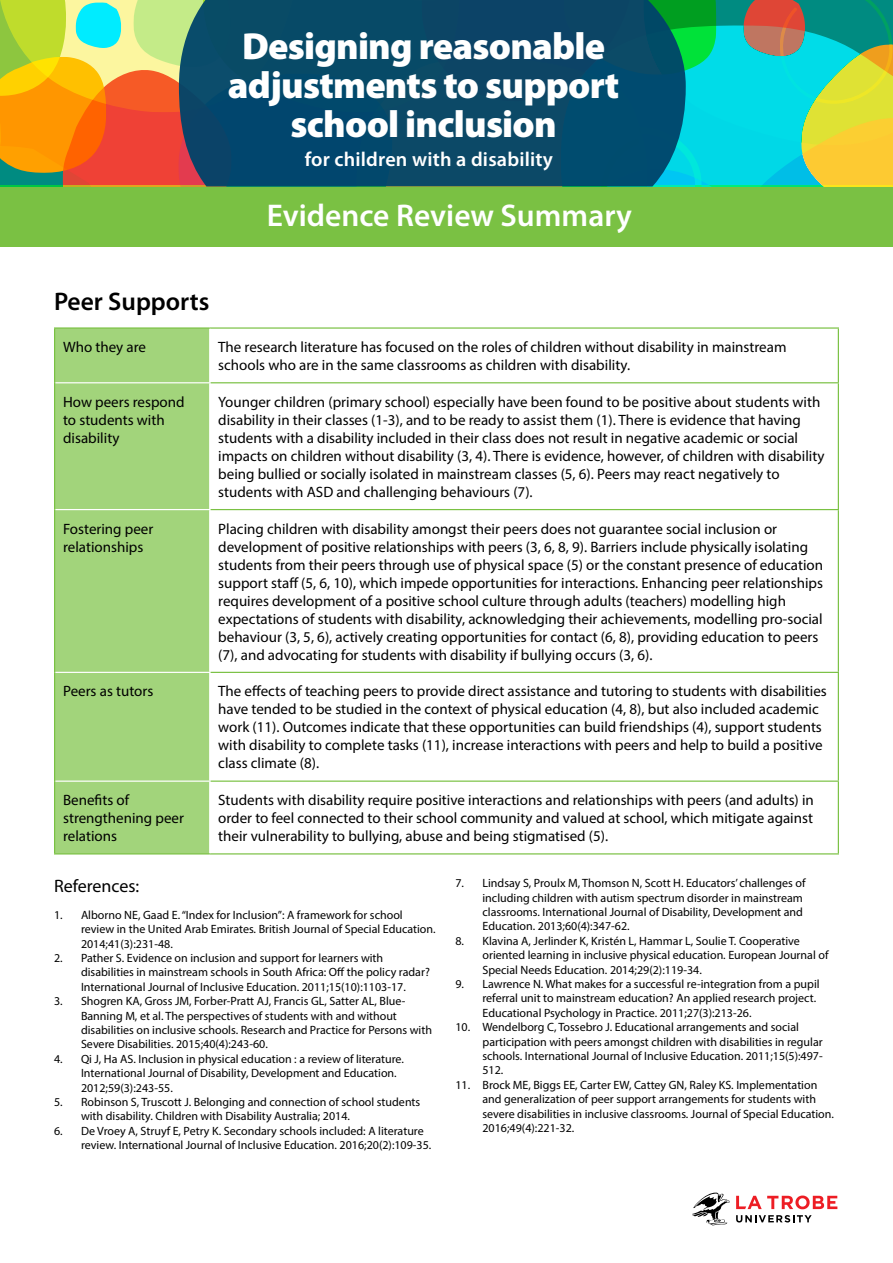
<style>
.page{position:relative;width:893px;height:1263px;background:#fff}
.page>*{position:absolute;margin:0;border:0;box-sizing:border-box;transform-origin:0 0}
.t1{font:900 37.8px/39.2px "Myriad Pro";letter-spacing:-.02em;color:#fff;text-align:center}
.t2{font:600 31.5px "Myriad Pro";color:#fff}
.t3{font:600 25.5px "Myriad Pro";color:#000}
.t4{font:600 20.25px "Myriad Pro";letter-spacing:.01em;color:#fff}
.t5{font:18px "Myriad Pro";color:#000}
.t6{font:15px/18px "Myriad Pro";color:#000}
.t7{font:12px/14.4px "Myriad Pro";color:#000}
</style>
<div class="page">
<div style="left:0;top:185px;width:893px;height:62px;background:#7ac143"></div>
<svg style="left:692px;top:1192px;width:37px;height:33px"></svg>
<svg style="left:736px;top:1215px;width:76px;height:7px"></svg>
<svg style="left:736px;top:1195px;width:101px;height:14px"></svg>
<div style="left:55px;top:329px;width:154px;height:524px;background:#a2d47b"></div>
<hr style="left:210px;top:327px;width:629px;height:2px;background:#7ac143">
<hr style="left:838px;top:329px;width:1px;height:53px;background:#7ac143">
<hr style="left:210px;top:382px;width:629px;height:1px;background:#7ac143">
<hr style="left:838px;top:383px;width:1px;height:126px;background:#7ac143">
<hr style="left:210px;top:509px;width:629px;height:1px;background:#7ac143">
<hr style="left:838px;top:510px;width:1px;height:162px;background:#7ac143">
<hr style="left:210px;top:672px;width:629px;height:1px;background:#7ac143">
<hr style="left:838px;top:673px;width:1px;height:107px;background:#7ac143">
<hr style="left:210px;top:780px;width:629px;height:2px;background:#7ac143">
<hr style="left:838px;top:782px;width:1px;height:71px;background:#7ac143">
<hr style="left:210px;top:853px;width:629px;height:1px;background:#7ac143">
<hr style="left:55px;top:382px;width:155px;height:1px;background:#fff">
<hr style="left:55px;top:509px;width:155px;height:1px;background:#fff">
<hr style="left:55px;top:672px;width:155px;height:1px;background:#fff">
<hr style="left:55px;top:780px;width:155px;height:2px;background:#fff">
<hr style="left:54px;top:327px;width:156px;height:2px;background:#7ac143">
<hr style="left:54px;top:329px;width:1px;height:54px;background:#7ac143">
<hr style="left:54px;top:383px;width:1px;height:127px;background:#7ac143">
<hr style="left:54px;top:510px;width:1px;height:162px;background:#7ac143">
<hr style="left:54px;top:672px;width:1px;height:109px;background:#7ac143">
<hr style="left:54px;top:781px;width:1px;height:72px;background:#7ac143">
<hr style="left:54px;top:853px;width:156px;height:1px;background:#7ac143">
<svg style="left:0;top:1px;width:893px;height:185px;background:#8eb36e"></svg>
<svg style="left:179px;top:0;width:507px;height:186px;background:#0a4c69"></svg>
<h1 class="t1" style="left:228px;top:25px;width:393px">Designing reasonable adjustments to support school inclusion</h1>
<h3 class="t4" style="left:305px;top:147px;width:250px">for children with a disability</h3>
<h2 class="t2" style="left:267px;top:195px;width:367px">Evidence Review Summary</h2>
<h3 class="t3" style="left:54px;top:285px;width:157px">Peer Supports</h3>
<p class="t6" style="left:63px;top:338px;width:84px">Who they are</p>
<p class="t6" style="left:218px;top:338px;width:570px">The research literature has focused on the roles of children without disability in mainstream schools who are in the same classrooms as children with disability.</p>
<p class="t6" style="left:63px;top:393px;width:123px">How peers respond to students with disability</p>
<p class="t6" style="left:218px;top:393px;width:608px">Younger children (primary school) especially have been found to be positive about students with disability in their classes (1-3), and to be ready to assist them (1). There is evidence that having students with a disability included in their class does not result in negative academic or social impacts on children without disability (3, 4). There is evidence, however, of children with disability being bullied or socially isolated in mainstream classes (5, 6). Peers may react negatively to students with ASD and challenging behaviours (7).</p>
<p class="t6" style="left:63px;top:519px;width:92px">Fostering peer relationships</p>
<p class="t6" style="left:218px;top:519px;width:606px">Placing children with disability amongst their peers does not guarantee social inclusion or development of positive relationships with peers (3, 6, 8, 9). Barriers include physically isolating students from their peers through use of physical space (5) or the constant presence of education support staff (5, 6, 10), which impede opportunities for interactions. Enhancing peer relationships requires development of a positive school culture through adults (teachers) modelling high expectations of students with disability, acknowledging their achievements, modelling pro-social behaviour (3, 5, 6), actively creating opportunities for contact (6, 8), providing education to peers (7), and advocating for students with disability if bullying occurs (3, 6).</p>
<p class="t6" style="left:63px;top:682px;width:92px">Peers as tutors</p>
<p class="t6" style="left:218px;top:682px;width:610px">The effects of teaching peers to provide direct assistance and tutoring to students with disabilities have tended to be studied in the context of physical education (4, 8), but also included academic work (11). Outcomes indicate that these opportunities can build friendships (4), support students with disability to complete tasks (11), increase interactions with peers and help to build a positive class climate (8).</p>
<p class="t6" style="left:63px;top:791px;width:122px">Benefits of strengthening peer relations</p>
<p class="t6" style="left:218px;top:791px;width:597px;text-align:justify">Students with disability require positive interactions and relationships with peers (and adults) in order to feel connected to their school community and valued at school, which mitigate against their vulnerability to bullying, abuse and being stigmatised (5).</p>
<p class="t5" style="left:54px;top:874px;width:87px">References:</p>
<p class="t7" style="left:81px;top:907px;width:356px;text-indent:-27px">1. Alborno NE, Gaad E. “Index for Inclusion”: A framework for school review in the United Arab Emirates. British Journal of Special Education.<br>2014;41(3):231-48.</p>
<p class="t7" style="left:81px;top:950px;width:350px;text-indent:-27px">2. Pather S. Evidence on inclusion and support for learners with disabilities in mainstream schools in South Africa: Off the policy radar?<br>International Journal of Inclusive Education. 2011;15(10):1103-17.</p>
<p class="t7" style="left:81px;top:994px;width:352px;text-indent:-27px">3. Shogren KA, Gross JM, Forber-Pratt AJ, Francis GL, Satter AL, Blue-Banning M, et al. The perspectives of students with and without disabilities on inclusive schools. Research and Practice for Persons with Severe Disabilities. 2015;40(4):243-60.</p>
<p class="t7" style="left:81px;top:1051px;width:324px;text-indent:-27px">4. Qi J, Ha AS. Inclusion in physical education : a review of literature.<br>International Journal of Disability, Development and Education.<br>2012;59(3):243-55.</p>
<p class="t7" style="left:81px;top:1094px;width:341px;text-indent:-27px">5. Robinson S, Truscott J. Belonging and connection of school students with disability. Children with Disability Australia; 2014.</p>
<p class="t7" style="left:81px;top:1123px;width:352px;text-indent:-27px">6. De Vroey A, Struyf E, Petry K. Secondary schools included: A literature review. International Journal of Inclusive Education. 2016;20(2):109-35.</p>
<p class="t7" style="left:482px;top:876px;width:325px;text-indent:-27px">7. Lindsay S, Proulx M, Thomson N, Scott H. Educators’ challenges of including children with autism spectrum disorder in mainstream classrooms. International Journal of Disability, Development and Education. 2013;60(4):347-62.</p>
<p class="t7" style="left:482px;top:933px;width:348px;text-indent:-27px">8. Klavina A, Jerlinder K, Kristén L, Hammar L, Soulie T. Cooperative oriented learning in inclusive physical education. European Journal of<br>Special Needs Education. 2014;29(2):119-34.</p>
<p class="t7" style="left:482px;top:976px;width:339px;text-indent:-27px">9. Lawrence N. What makes for a successful re-integration from a pupil referral unit to mainstream education? An applied research project.<br>Educational Psychology in Practice. 2011;27(3):213-26.</p>
<p class="t7" style="left:482px;top:1020px;width:342px;text-indent:-27px">10. Wendelborg C, Tossebro J. Educational arrangements and social participation with peers amongst children with disabilities in regular schools. International Journal of Inclusive Education. 2011;15(5):497- 512.</p>
<p class="t7" style="left:482px;top:1077px;width:353px;text-indent:-27px">11. Brock ME, Biggs EE, Carter EW, Cattey GN, Raley KS. Implementation and generalization of peer support arrangements for students with severe disabilities in inclusive classrooms. Journal of Special Education.<br>2016;49(4):221-32.</p>
</div>
